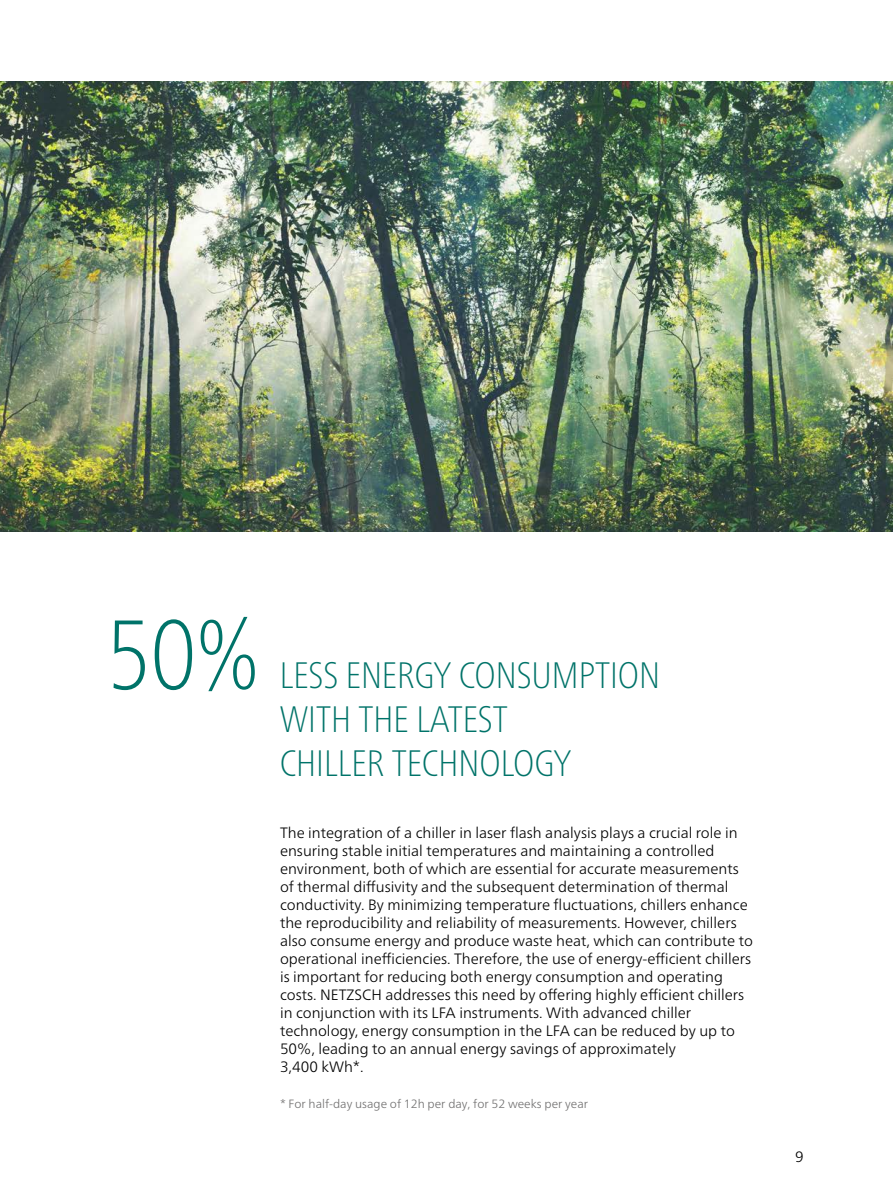
<style>
.page{position:relative;width:893px;height:1191px;background:#fff}
.page>*{position:absolute;margin:0;border:0;box-sizing:border-box;transform-origin:0 0}
.Headline_n{font:100 condensed 98.1px "Frutiger Neue LTW1 G";color:#007369}
.Headline_n-2{font:100 condensed 36.75px/44.1px "Frutiger Neue LTW1 G";color:#007369}
.Fließtext_en_n{font:300 15px/18px "Frutiger Neue LTW1 G";color:#000}
.Fließtext_de_n{font:300 12px "Frutiger Neue LTW1 G";color:#706f6f}
</style>
<div class="page">
<img style="left:0;top:82px;width:893px;height:450px">
<p class="Headline_n" style="left:105px;top:583px;width:156px">50%</p>
<p class="Headline_n-2" style="left:280px;top:650px;width:382px">LESS ENERGY CONSUMPTION<br>WITH THE LATEST<br>CHILLER TECHNOLOGY</p>
<p class="Fließtext_en_n" style="left:280px;top:823px;width:474px">The integration of a chiller in laser flash analysis plays a crucial role in ensuring stable initial temperatures and maintaining a controlled environment, both of which are essential for accurate measurements of thermal diffusivity and the subsequent determination of thermal conductivity. By minimizing temperature fluctuations, chillers enhance the reproducibility and reliability of measurements. However, chillers also consume energy and produce waste heat, which can contribute to operational inefficiencies. Therefore, the use of energy-efficient chillers is important for reducing both energy consumption and operating costs. NETZSCH addresses this need by offering highly efficient chillers in conjunction with its LFA instruments. With advanced chiller technology, energy consumption in the LFA can be reduced by up to 50%, leading to an annual energy savings of approximately</p>
<p class="Fließtext_en_n" style="left:280px;top:1057px;width:85px">3,400 kWh*.</p>
<p class="Fließtext_de_n" style="left:280px;top:1096px;width:310px">* For half-day usage of 12h per day, for 52 weeks per year</p>
<p class="Fließtext_en_n" style="left:795px;top:1147px;width:10px">9</p>
</div>
